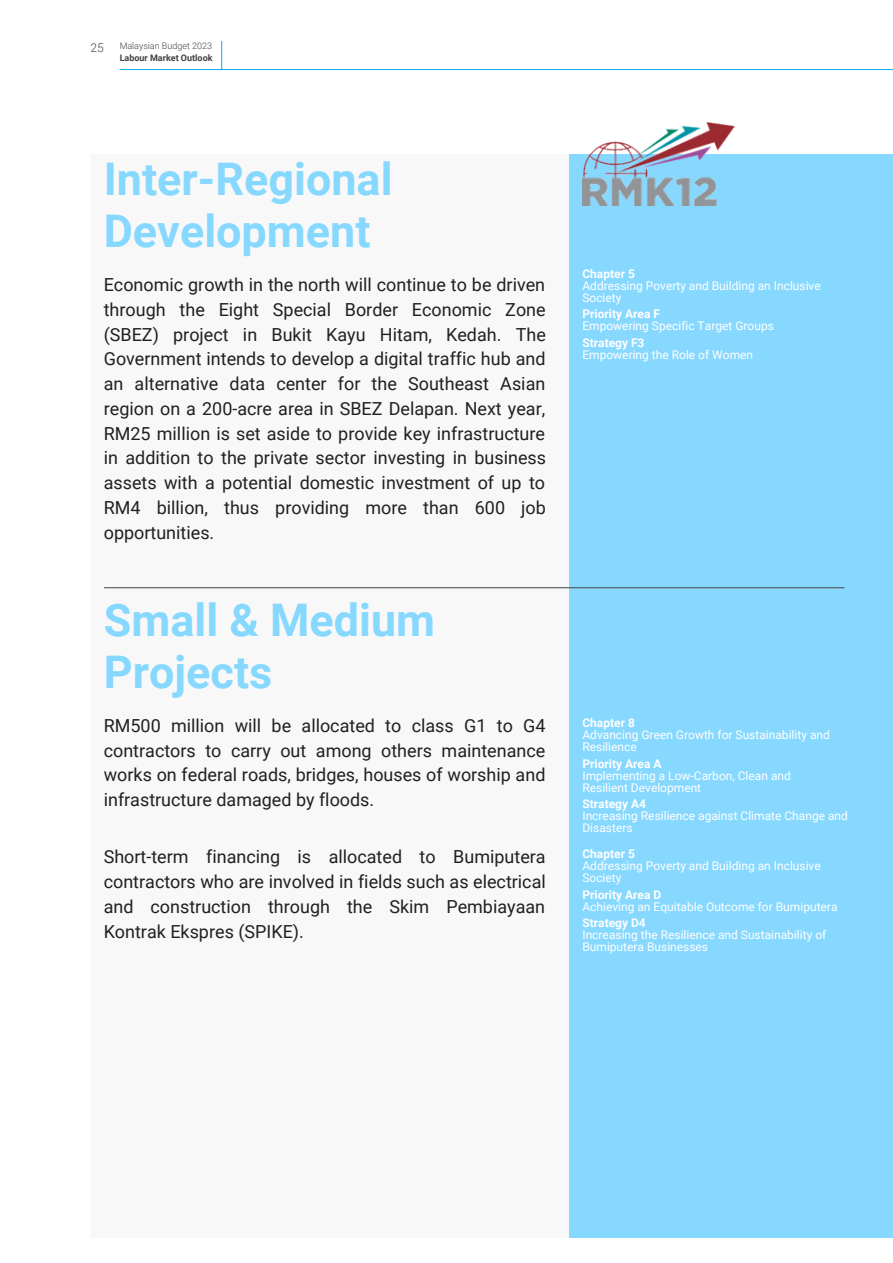
<style>
.page{position:relative;width:893px;height:1263px;background:#fff}
.page>*{position:absolute;margin:0;border:0;box-sizing:border-box;transform-origin:0 0}
.t1{font:700 45px/51.8px "Roboto";color:#87d8ff}
.t2{font:18px/24.8px "Roboto";color:#231f20;text-align:justify}
.t3{font:12px/12px "Roboto";color:#fff}
.t4{font:300 12px "Roboto";color:#414243}
.t5{font:300 9px "Roboto";color:#414243}
.t6{font:700 9px "Roboto";color:#414243}
.s1{font-weight:700}
</style>
<div class="page">
<hr style="left:120px;top:69px;width:773px;height:1px;background:#00aeef">
<svg style="left:221px;top:41px;width:1px;height:28px"></svg>
<div style="left:90px;top:154px;width:713px;height:1084px;background:#f8f8f8"></div>
<div style="left:569px;top:154px;width:324px;height:1084px;background:#87d8ff"></div>
<img style="left:582px;top:122px;width:152px;height:83px">
<hr style="left:104px;top:587px;width:740px;height:1px;background:#555">
<p class="t4" style="left:90px;top:40px;width:15px">25</p>
<p class="t5" style="left:120px;top:40px;width:94px">Malaysian Budget 2023</p>
<p class="t6" style="left:120px;top:52px;width:94px">Labour Market Outlook</p>
<p class="t1" style="left:104px;top:152px;width:290px">Inter-Regional<br>Development</p>
<p class="t2" style="left:104px;top:272px;width:444px">Economic growth in the north will continue to be driven through the Eight Special Border Economic Zone (SBEZ) project in Bukit Kayu Hitam, Kedah. The Government intends to develop a digital traffic hub and an alternative data center for the Southeast Asian region on a 200-acre area in SBEZ Delapan. Next year, RM25 million is set aside to provide key infrastructure in addition to the private sector investing in business assets with a potential domestic investment of up to RM4 billion, thus providing more than 600 job opportunities.</p>
<p class="t1" style="left:104px;top:593px;width:333px">Small &amp; Medium<br>Projects</p>
<p class="t2" style="left:104px;top:712px;width:443px">RM500 million will be allocated to class G1 to G4 contractors to carry out among others maintenance works on federal roads, bridges, houses of worship and infrastructure damaged by floods.</p>
<p class="t2" style="left:104px;top:844px;width:444px">Short-term financing is allocated to Bumiputera contractors who are involved in fields such as electrical and construction through the Skim Pembiayaan Kontrak Ekspres (SPIKE).</p>
<p class="t3" style="left:582px;top:267px;width:240px"><span class="s1">Chapter 5<br></span>Addressing Poverty and Building an Inclusive<br>Society</p>
<p class="t3" style="left:582px;top:308px;width:193px"><span class="s1">Priority Area F<br></span>Empowering Specific Target Groups</p>
<p class="t3" style="left:582px;top:336px;width:172px"><span class="s1">Strategy F3<br></span>Empowering the Role of Women</p>
<p class="t3" style="left:582px;top:716px;width:249px"><span class="s1">Chapter 8<br></span>Advancing Green Growth for Sustainability and<br>Resilience</p>
<p class="t3" style="left:582px;top:757px;width:210px"><span class="s1">Priority Area A<br></span>Implementing a Low-Carbon, Clean and<br>Resilient Development</p>
<p class="t3" style="left:582px;top:797px;width:267px"><span class="s1">Strategy A4<br></span>Increasing Resilience against Climate Change and<br>Disasters</p>
<p class="t3" style="left:582px;top:848px;width:240px"><span class="s1">Chapter 5<br></span>Addressing Poverty and Building an Inclusive<br>Society</p>
<p class="t3" style="left:582px;top:888px;width:257px"><span class="s1">Priority Area D<br></span>Achieving an Equitable Outcome for Bumiputera</p>
<p class="t3" style="left:582px;top:917px;width:245px"><span class="s1">Strategy D4<br></span>Increasing the Resilience and Sustainability of<br>Bumiputera Businesses</p>
</div>
